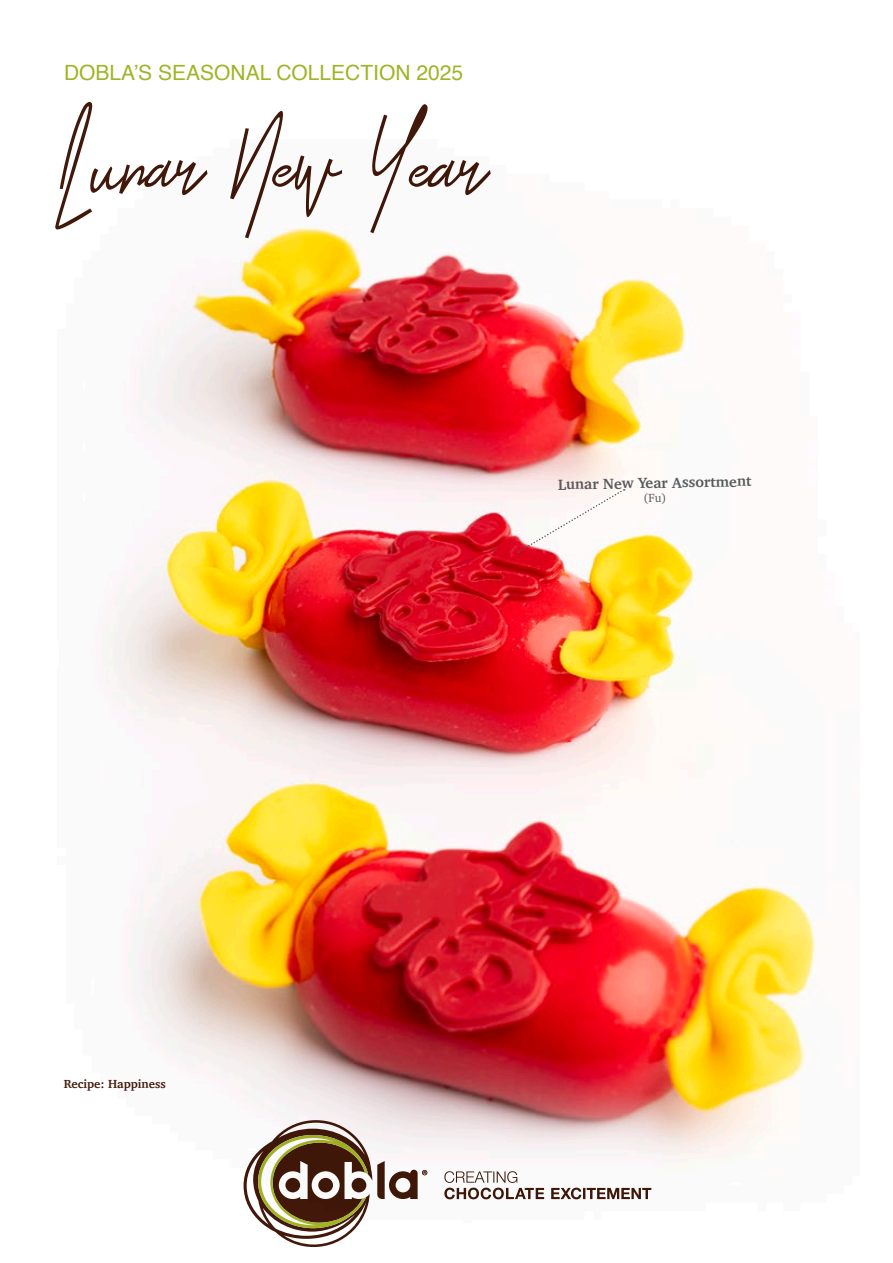
<style>
.page{position:relative;width:893px;height:1263px;background:#fff}
.page>*{position:absolute;margin:0;border:0;box-sizing:border-box;transform-origin:0 0}
.t1{font:150px "Otella";color:#41180a}
.t2{font:21px "Helvetica";color:#a1b426}
.t3{font:700 15px "Charter";color:#57595b}
.t4{font:700 12px "Charter";color:#41180a}
.t5{font:12px "Charter";color:#57595b}
</style>
<div class="page">
<img style="left:108px;top:226px;width:710px;height:1021px">
<svg style="left:518px;top:489px;width:107px;height:64px"></svg>
<p class="t2" style="left:64px;top:56px;width:401px">DOBLA’S SEASONAL COLLECTION 2025</p>
<h1 class="t1" style="left:64px;top:78px;width:427px">Lunar New Year</h1>
<p class="t3" style="left:558px;top:471px;width:195px;rotate:-1deg">Lunar New Year Assortment</p>
<p class="t5" style="left:643px;top:488px;width:25px;rotate:-1deg">(Fu)</p>
<p class="t4" style="left:64px;top:1073px;width:104px">Recipe: Happiness</p>
</div>
